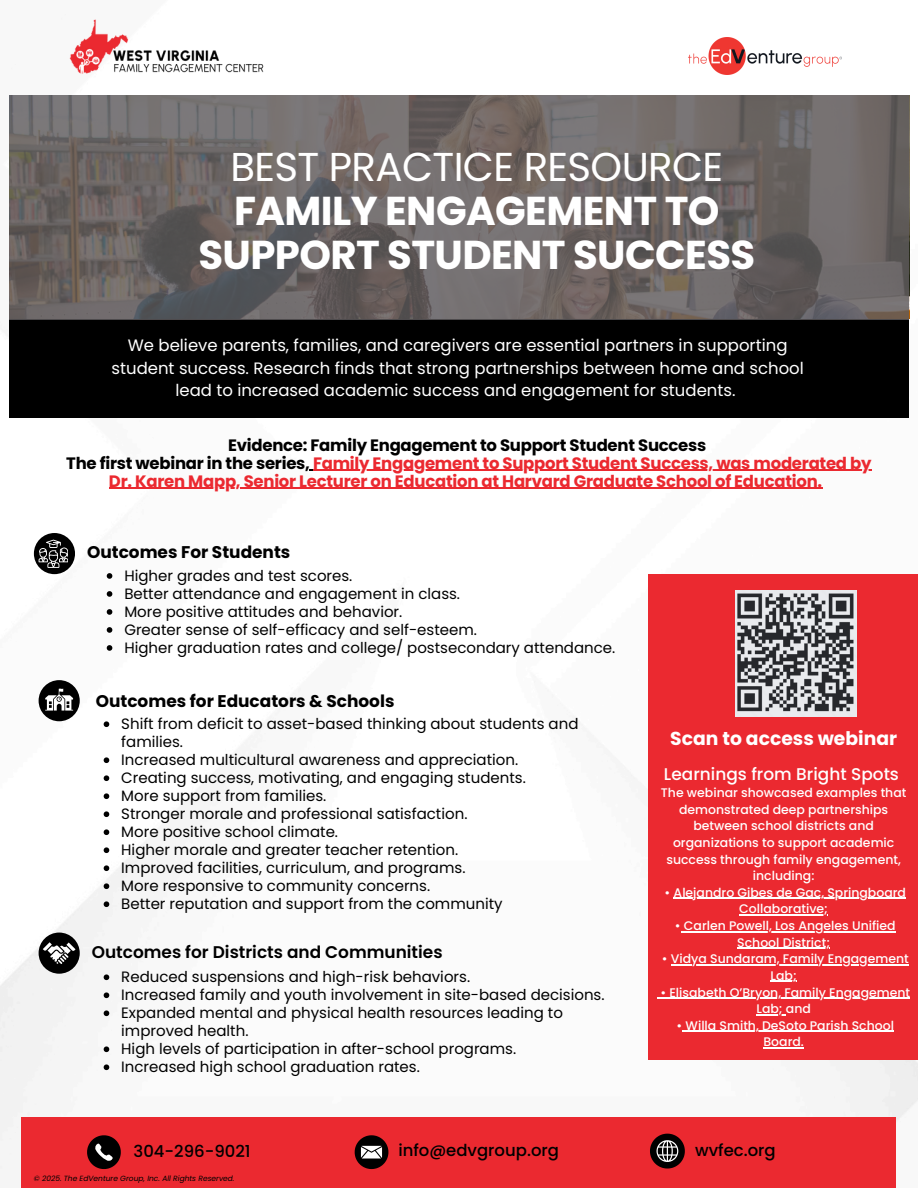
<style>
.page{position:relative;width:918px;height:1188px;background:#fff}
.page>*{position:absolute;margin:0;border:0;box-sizing:border-box;transform-origin:0 0}
.t1{font:700 40.35px/43.8px "Poppins";letter-spacing:-.015em;color:#fff;text-align:center}
.t2{font:700 18.75px "Poppins";color:#fff}
.t3{font:700 16.95px "Poppins";color:#000}
.t4{font:600 16.95px "Poppins";color:#000}
.t5{font:500 16.95px "Poppins";color:#fff}
.t6{font:16.5px/22.5px "Poppins";color:#fff;text-align:center}
.t7{font:700 16.5px/18px "Poppins";letter-spacing:-.015em;color:#000;text-align:center}
.t8{font:700 16.5px "Poppins";letter-spacing:-.015em;color:#eb2930}
.t9{font:500 16.5px "Poppins";color:#000}
.t10{font:15px/18px "Poppins";color:#000}
.t11{font:500 12.45px/16.6px "Poppins";color:#fff;text-align:center}
.t12{font:italic 7.5px "Poppins";color:#000}
.s1{font-weight:400}
.s2{color:#eb2930}
</style>
<div class="page">
<img style="left:0;top:37px;width:918px;height:1132px">
<div style="left:21px;top:1118px;width:875px;height:70px;background:#eb2930"></div>
<div style="left:9px;top:318px;width:900px;height:99px;background:#000"></div>
<div style="left:34px;top:533px;width:41px;height:41px;background:#000;border-radius:50%"></div>
<svg style="left:355px;top:1135px;width:33px;height:34px"></svg>
<svg style="left:87px;top:1135px;width:34px;height:34px"></svg>
<svg style="left:650px;top:1134px;width:35px;height:35px"></svg>
<img style="left:689px;top:38px;width:153px;height:37px">
<img style="left:69px;top:19px;width:197px;height:56px">
<svg style="left:9px;top:96px;width:900px;height:224px;background:#6a6564"></svg>
<div style="left:39px;top:680px;width:41px;height:41px;background:#000;border-radius:50%"></div>
<svg style="left:45px;top:689px;width:28px;height:22px"></svg>
<div style="left:39px;top:933px;width:41px;height:41px;background:#000;border-radius:50%"></div>
<svg style="left:43px;top:942px;width:32px;height:22px"></svg>
<svg style="left:39px;top:540px;width:29px;height:28px"></svg>
<div style="left:649px;top:574px;width:269px;height:485px;background:#eb2930"></div>
<img style="left:735px;top:590px;width:122px;height:126px">
<svg style="left:107px;top:573px;width:5px;height:6px"></svg>
<svg style="left:107px;top:591px;width:5px;height:6px"></svg>
<svg style="left:107px;top:609px;width:5px;height:6px"></svg>
<svg style="left:107px;top:627px;width:5px;height:6px"></svg>
<svg style="left:107px;top:645px;width:5px;height:6px"></svg>
<hr style="left:313px;top:470px;width:558px;height:1px;background:#eb2930">
<hr style="left:109px;top:488px;width:713px;height:1px;background:#eb2930">
<svg style="left:104px;top:721px;width:5px;height:6px"></svg>
<svg style="left:104px;top:757px;width:5px;height:6px"></svg>
<svg style="left:104px;top:775px;width:5px;height:6px"></svg>
<svg style="left:104px;top:793px;width:5px;height:6px"></svg>
<svg style="left:104px;top:811px;width:5px;height:6px"></svg>
<svg style="left:104px;top:829px;width:5px;height:6px"></svg>
<svg style="left:104px;top:847px;width:5px;height:6px"></svg>
<svg style="left:104px;top:865px;width:5px;height:6px"></svg>
<svg style="left:104px;top:883px;width:5px;height:6px"></svg>
<svg style="left:104px;top:901px;width:5px;height:6px"></svg>
<svg style="left:104px;top:974px;width:5px;height:6px"></svg>
<svg style="left:104px;top:992px;width:5px;height:6px"></svg>
<svg style="left:104px;top:1010px;width:5px;height:6px"></svg>
<svg style="left:104px;top:1046px;width:5px;height:6px"></svg>
<svg style="left:104px;top:1064px;width:5px;height:6px"></svg>
<hr style="left:674px;top:898px;width:232px;height:1px;background:#fff">
<hr style="left:739px;top:915px;width:89px;height:1px;background:#fff">
<hr style="left:681px;top:931px;width:215px;height:1px;background:#fff">
<hr style="left:737px;top:948px;width:93px;height:1px;background:#fff">
<hr style="left:671px;top:964px;width:238px;height:1px;background:#fff">
<svg style="left:771px;top:981px;width:26px;height:1px"></svg>
<hr style="left:660px;top:998px;width:250px;height:1px;background:#fff">
<svg style="left:757px;top:1014px;width:29px;height:1px"></svg>
<hr style="left:682px;top:1031px;width:212px;height:1px;background:#fff">
<hr style="left:763px;top:1047px;width:41px;height:1px;background:#fff">
<p class="t1" style="left:198px;top:145px;width:558px"><span class="s1">BEST PRACTICE RESOURCE<br></span>FAMILY ENGAGEMENT TO<br>SUPPORT STUDENT SUCCESS</p>
<p class="t6" style="left:112px;top:334px;width:694px">We believe parents, families, and caregivers are essential partners in supporting student success. Research finds that strong partnerships between home and school lead to increased academic success and engagement for students.</p>
<p class="t7" style="left:66px;top:436px;width:807px">Evidence: Family Engagement to Support Student Success<br>The first webinar in the series, <span class="s2">Family Engagement to Support Student Success, was moderated by</span></p>
<p class="t8" style="left:109px;top:469px;width:715px">Dr. Karen Mapp, Senior Lecturer on Education at Harvard Graduate School of Education.</p>
<p class="t3" style="left:87px;top:540px;width:205px">Outcomes For Students</p>
<h1 class="t10" style="left:124px;top:567px;width:230px">Higher grades and test scores.</h1>
<h4 class="t10" style="left:124px;top:585px;width:337px">Better attendance and engagement in class.</h4>
<h3 class="t10" style="left:124px;top:603px;width:280px">More positive attitudes and behavior.</h3>
<p class="t10" style="left:124px;top:621px;width:354px">Greater sense of self-efficacy and self-esteem.</p>
<p class="t10" style="left:124px;top:639px;width:492px">Higher graduation rates and college/ postsecondary attendance.</p>
<p class="t3" style="left:96px;top:689px;width:300px">Outcomes for Educators &amp; Schools</p>
<h2 class="t10" style="left:121px;top:715px;width:459px">Shift from deficit to asset-based thinking about students and families.</h2>
<p class="t10" style="left:121px;top:751px;width:398px">Increased multicultural awareness and appreciation.</p>
<p class="t10" style="left:121px;top:769px;width:406px">Creating success, motivating, and engaging students.</p>
<p class="t10" style="left:121px;top:787px;width:207px">More support from families.</p>
<p class="t10" style="left:121px;top:805px;width:348px">Stronger morale and professional satisfaction.</p>
<p class="t10" style="left:121px;top:823px;width:218px">More positive school climate.</p>
<p class="t10" style="left:121px;top:841px;width:339px">Higher morale and greater teacher retention.</p>
<p class="t10" style="left:121px;top:859px;width:346px">Improved facilities, curriculum, and programs.</p>
<p class="t10" style="left:121px;top:877px;width:310px">More responsive to community concerns.</p>
<p class="t10" style="left:121px;top:895px;width:383px">Better reputation and support from the community</p>
<p class="t4" style="left:92px;top:940px;width:352px">Outcomes for Districts and Communities</p>
<h2 class="t10" style="left:121px;top:968px;width:350px">Reduced suspensions and high-risk behaviors.</h2>
<p class="t10" style="left:121px;top:986px;width:485px">Increased family and youth involvement in site-based decisions.</p>
<p class="t10" style="left:121px;top:1004px;width:443px">Expanded mental and physical health resources leading to improved health.</p>
<p class="t10" style="left:121px;top:1040px;width:396px">High levels of participation in after-school programs.</p>
<p class="t10" style="left:121px;top:1058px;width:300px">Increased high school graduation rates.</p>
<h3 class="t2" style="left:670px;top:725px;width:228px">Scan to access webinar</h3>
<p class="t5" style="left:664px;top:762px;width:237px">Learnings from Bright Spots</p>
<p class="t11" style="left:661px;top:785px;width:247px">The webinar showcased examples that demonstrated deep partnerships between school districts and organizations to support academic success through family engagement, including:</p>
<p class="t11" style="left:665px;top:884px;width:243px">• Alejandro Gibes de Gac, Springboard</p>
<h2 class="t11" style="left:739px;top:901px;width:90px">Collaborative;</h2>
<h2 class="t11" style="left:675px;top:917px;width:222px">• Carlen Powell, Los Angeles Unified</h2>
<p class="t11" style="left:737px;top:934px;width:94px">School District;</p>
<p class="t11" style="left:662px;top:951px;width:248px">• Vidya Sundaram, Family Engagement</p>
<h3 class="t11" style="left:771px;top:967px;width:28px">Lab;</h3>
<p class="t11" style="left:660px;top:984px;width:251px">• Elisabeth O’Bryon, Family Engagement</p>
<h3 class="t11" style="left:757px;top:1000px;width:56px">Lab; and</h3>
<h3 class="t11" style="left:677px;top:1017px;width:219px">• Willa Smith, DeSoto Parish School</h3>
<p class="t11" style="left:763px;top:1034px;width:42px">Board.</p>
<p class="t9" style="left:134px;top:1140px;width:119px">304-296-9021</p>
<p class="t9" style="left:398px;top:1139px;width:162px">info@edvgroup.org</p>
<p class="t9" style="left:695px;top:1138px;width:82px">wvfec.org</p>
<p class="t12" style="left:34px;top:1173px;width:202px">© 2025. The EdVenture Group, Inc. All Rights Reserved.</p>
</div>
